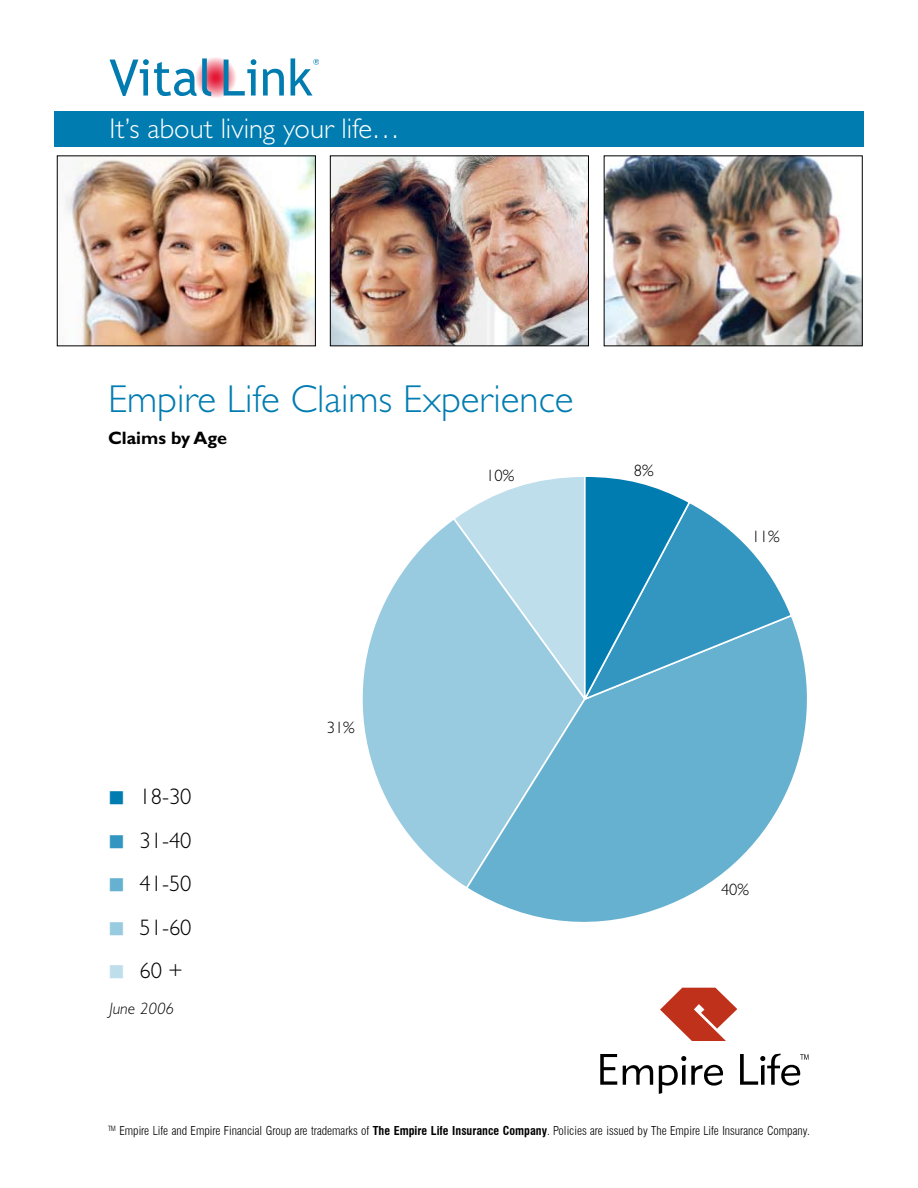
<style>
.page{position:relative;width:918px;height:1188px;background:#fff}
.page>*{position:absolute;margin:0;border:0;box-sizing:border-box;transform-origin:0 0}
.t1{font:300 39px "Gill Sans";color:#007cb1}
.t2{font:300 28.5px "Gill Sans";color:#fff}
.t3{font:300 22.5px "Gill Sans";color:#000}
.t4{font:700 18px "Gill Sans";color:#000}
.t5{font:300 16.5px "Gill Sans";color:#000}
.t6{font:italic 300 16.5px "Gill Sans";color:#000}
.t7{font:300 condensed 12px "Swiss 721 BT";color:#000}
.s1{color:#007cb1}
.s2{color:#3396c1}
.s3{color:#66b0d0}
.s4{color:#99cbe0}
.s5{color:#bfdeec}
.s6{font-weight:700}
</style>
<div class="page">
<svg style="left:362px;top:522px;width:102px;height:363px"></svg>
<svg style="left:464px;top:625px;width:343px;height:297px"></svg>
<svg style="left:451px;top:477px;width:343px;height:224px;background:#7cbbd7"></svg>
<svg style="left:600px;top:1054px;width:17px;height:31px"></svg>
<svg style="left:623px;top:1065px;width:30px;height:20px"></svg>
<svg style="left:659px;top:1056px;width:64px;height:38px"></svg>
<svg style="left:660px;top:988px;width:77px;height:53px"></svg>
<svg style="left:740px;top:1054px;width:68px;height:32px"></svg>
<svg style="left:194px;top:56px;width:43px;height:43px"></svg>
<svg style="left:110px;top:58px;width:101px;height:38px"></svg>
<svg style="left:224px;top:59px;width:32px;height:37px"></svg>
<svg style="left:263px;top:69px;width:21px;height:27px"></svg>
<svg style="left:291px;top:58px;width:28px;height:38px"></svg>
<img style="left:65px;top:158px;width:249px;height:186px">
<div style="left:57px;top:156px;width:259px;height:190px;border:1px solid #000"></div>
<img style="left:332px;top:158px;width:255px;height:186px">
<div style="left:330px;top:156px;width:259px;height:190px;border:1px solid #000"></div>
<img style="left:606px;top:158px;width:255px;height:186px">
<div style="left:604px;top:156px;width:259px;height:190px;border:1px solid #000"></div>
<div style="left:54px;top:112px;width:810px;height:35px;background:#007cb1"></div>
<h2 class="t2" style="left:110px;top:113px;width:292px">It’s about living your life…</h2>
<h1 class="t1" style="left:108px;top:377px;width:467px">Empire Life Claims Experience</h1>
<h3 class="t4" style="left:108px;top:427px;width:121px">Claims by Age</h3>
<h3 class="t5" style="left:486px;top:466px;width:30px">10%</h3>
<h3 class="t5" style="left:634px;top:461px;width:21px">8%</h3>
<h3 class="t5" style="left:752px;top:527px;width:30px">11%</h3>
<h3 class="t3" style="left:108px;top:784px;width:85px"><span class="s1">■</span> 18-30</h3>
<h3 class="t3" style="left:108px;top:828px;width:85px"><span class="s2">■</span> 31-40</h3>
<h3 class="t3" style="left:108px;top:871px;width:85px"><span class="s3">■</span> 41-50</h3>
<h3 class="t3" style="left:108px;top:915px;width:85px"><span class="s4">■</span> 51-60</h3>
<h3 class="t3" style="left:108px;top:958px;width:77px"><span class="s5">■</span> 60 +</h3>
<h3 class="t6" style="left:110px;top:999px;width:66px">June 2006</h3>
<h3 class="t5" style="left:327px;top:718px;width:30px">31%</h3>
<h3 class="t5" style="left:721px;top:880px;width:30px">40%</h3>
<p class="t7" style="left:108px;top:1124px;width:703px"><sup>TM</sup> Empire Life and Empire Financial Group are trademarks of <span class="s6">The Empire Life Insurance Company</span>. Policies are issued by The Empire Life Insurance Company.</p>
</div>
